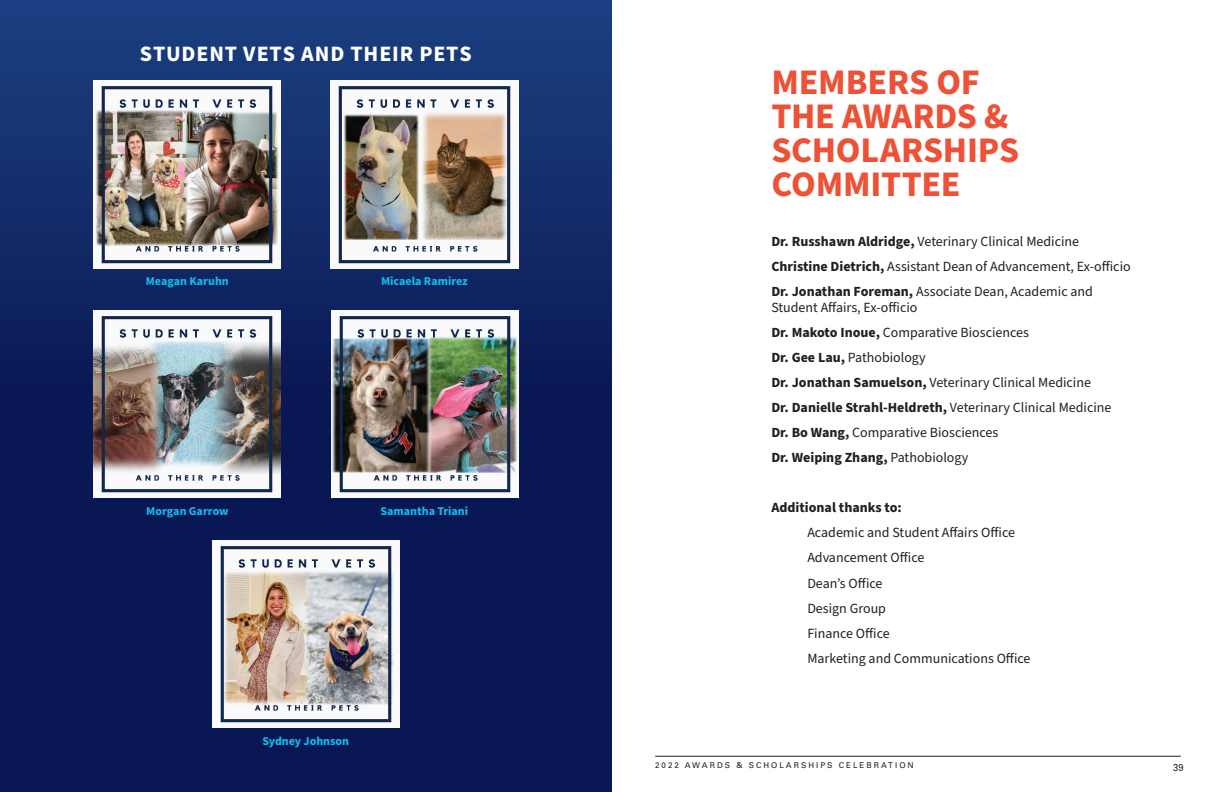
<style>
.page{position:relative;width:1224px;height:792px;background:#fff}
.page>*{position:absolute;margin:0;border:0;box-sizing:border-box;transform-origin:0 0}
.t1{font:700 36px/34px "Source Sans Pro";letter-spacing:-.005em;color:#ed5136}
.t2{font:700 22px "Source Sans Pro";letter-spacing:.04em;color:#fff}
.t3{font:14px/25px "Source Sans Pro";color:#231f20}
.t4{font:700 14px "Source Sans Pro";color:#231f20}
.t5{font:700 12px "Source Sans Pro";color:#16b8e9}
.t6{font:10px "Univers LT Std";color:#231f20;scale:.92 1}
.t7{font:8px "Univers LT Std";letter-spacing:.25em;color:#231f20}
.s1{font-weight:700}
</style>
<div class="page">
<hr style="left:655px;top:756px;width:526px;height:1px;background:#231f20">
<div style="left:0;top:0;width:612px;height:792px;background:linear-gradient(to bottom,#1d3b79,#040e4a)"></div>
<img style="left:212px;top:540px;width:188px;height:187px">
<img style="left:94px;top:81px;width:187px;height:187px">
<img style="left:331px;top:81px;width:187px;height:187px">
<img style="left:94px;top:310px;width:187px;height:188px">
<img style="left:331px;top:310px;width:187px;height:188px">
<h2 class="t2" style="left:140px;top:39px;width:333px">STUDENT VETS AND THEIR PETS</h2>
<p class="t5" style="left:146px;top:273px;width:85px">Meagan Karuhn</p>
<p class="t5" style="left:381px;top:273px;width:88px">Micaela Ramirez</p>
<p class="t5" style="left:146px;top:503px;width:84px">Morgan Garrow</p>
<p class="t5" style="left:381px;top:503px;width:89px">Samantha Triani</p>
<p class="t5" style="left:262px;top:732px;width:88px">Sydney Johnson</p>
<h1 class="t1" style="left:771px;top:66px;width:249px">MEMBERS OF<br>THE AWARDS &amp;<br>SCHOLARSHIPS<br>COMMITTEE</h1>
<p class="t3" style="left:771px;top:230px;width:361px"><span class="s1">Dr. Russhawn Aldridge,</span> Veterinary Clinical Medicine<br><span class="s1">Christine Dietrich,</span> Assistant Dean of Advancement, Ex-officio<br><span class="s1">Dr. Jonathan Foreman,</span> Associate Dean, Academic and</p>
<p class="t3" style="left:771px;top:296px;width:342px">Student Affairs, Ex-officio<br><span class="s1">Dr. Makoto Inoue,</span> Comparative Biosciences<br><span class="s1">Dr. Gee Lau,</span> Pathobiology<br><span class="s1">Dr. Jonathan Samuelson,</span> Veterinary Clinical Medicine <span class="s1">Dr. Danielle Strahl-Heldreth,</span> Veterinary Clinical Medicine <span class="s1">Dr. Bo Wang,</span> Comparative Biosciences<br><span class="s1">Dr. Weiping Zhang,</span> Pathobiology</p>
<p class="t4" style="left:771px;top:498px;width:132px">Additional thanks to:</p>
<p class="t3" style="left:807px;top:521px;width:225px">Academic and Student Affairs Office<br>Advancement Office<br>Dean’s Office<br>Design Group<br>Finance Office<br>Marketing and Communications Office</p>
<p class="t7" style="left:655px;top:761px;width:260px">2022 AWARDS &amp; SCHOLARSHIPS CELEBRATION</p>
<p class="t6" style="left:1173px;top:762px;width:13px">39</p>
</div>
